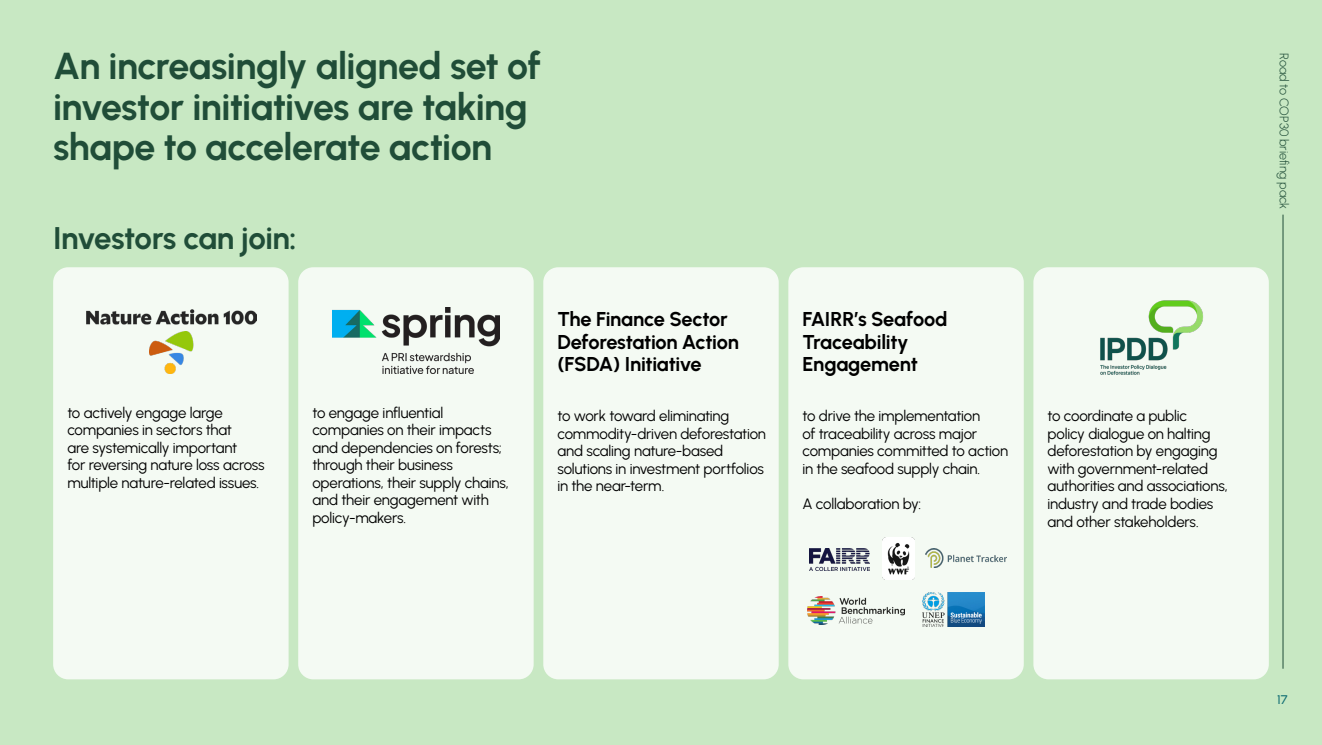
<style>
.page{position:relative;width:1322px;height:745px;background:#fff}
.page>*{position:absolute;margin:0;border:0;box-sizing:border-box;transform-origin:0 0}
.t1{font:700 37.5px/40px "Urbanist";letter-spacing:-.015em;color:#204d38}
.t2{font:700 31.25px "Urbanist";letter-spacing:-.015em;color:#204d38}
.t3{font:700 20px/22.5px "Urbanist";letter-spacing:-.01em;color:#000}
.t4{font:15px/17.5px "Urbanist";letter-spacing:-.01em;color:#000}
.t5{font:300 12.5px "Urbanist";letter-spacing:-.005em;color:#204d38}
.t6{font:500 12.5px "Urbanist";color:#0e6c72}
</style>
<div class="page">
<div style="left:0;top:0;width:1322px;height:744px;background:#c8e8c3"></div>
<div style="left:53px;top:267px;width:236px;height:412px;background:#f4faf3;border-radius:15px"></div>
<div style="left:298px;top:267px;width:236px;height:412px;background:#f4faf3;border-radius:15px"></div>
<div style="left:543px;top:267px;width:236px;height:412px;background:#f4faf3;border-radius:15px"></div>
<div style="left:788px;top:267px;width:236px;height:412px;background:#f4faf3;border-radius:15px"></div>
<div style="left:1033px;top:267px;width:236px;height:412px;background:#f4faf3;border-radius:15px"></div>
<hr style="left:1282px;top:214px;width:1px;height:454px;background:#204d38">
<img style="left:86px;top:309px;width:170px;height:16px">
<img style="left:149px;top:331px;width:45px;height:42px">
<img style="left:332px;top:307px;width:167px;height:66px">
<img style="left:1100px;top:300px;width:103px;height:75px">
<img style="left:809px;top:548px;width:60px;height:22px">
<img style="left:926px;top:548px;width:81px;height:19px">
<img style="left:922px;top:592px;width:62px;height:34px">
<img style="left:808px;top:596px;width:96px;height:28px">
<img style="left:882px;top:537px;width:32px;height:42px">
<h1 class="t1" style="left:53px;top:45px;width:489px">An increasingly aligned set of investor initiatives are taking shape to accelerate action</h1>
<p class="t5" style="left:1292px;top:53px;width:157px;rotate:90deg">Road to COP30 briefing pack</p>
<h2 class="t2" style="left:53px;top:216px;width:245px">Investors can join:</h2>
<h3 class="t3" style="left:557px;top:307px;width:183px">The Finance Sector<br>Deforestation Action (FSDA) Initiative</h3>
<h3 class="t3" style="left:802px;top:307px;width:146px">FAIRR’s Seafood<br>Traceability<br>Engagement</h3>
<p class="t4" style="left:67px;top:403px;width:199px">to actively engage large companies in sectors that<br>are systemically important<br>for reversing nature loss across multiple nature-related issues.</p>
<p class="t4" style="left:312px;top:403px;width:198px">to engage influential companies on their impacts and dependencies on forests; through their business operations, their supply chains, and their engagement with policy-makers.</p>
<p class="t4" style="left:557px;top:406px;width:210px">to work toward eliminating commodity-driven deforestation and scaling nature-based solutions in investment portfolios in the near-term.</p>
<p class="t4" style="left:802px;top:406px;width:207px">to drive the implementation<br>of traceability across major companies committed to action in the seafood supply chain.</p>
<p class="t4" style="left:802px;top:494px;width:120px">A collaboration by:</p>
<p class="t4" style="left:1047px;top:406px;width:182px">to coordinate a public policy dialogue on halting deforestation by engaging with government-related authorities and associations, industry and trade bodies and other stakeholders.</p>
<p class="t6" style="left:1277px;top:690px;width:12px">17</p>
</div>
